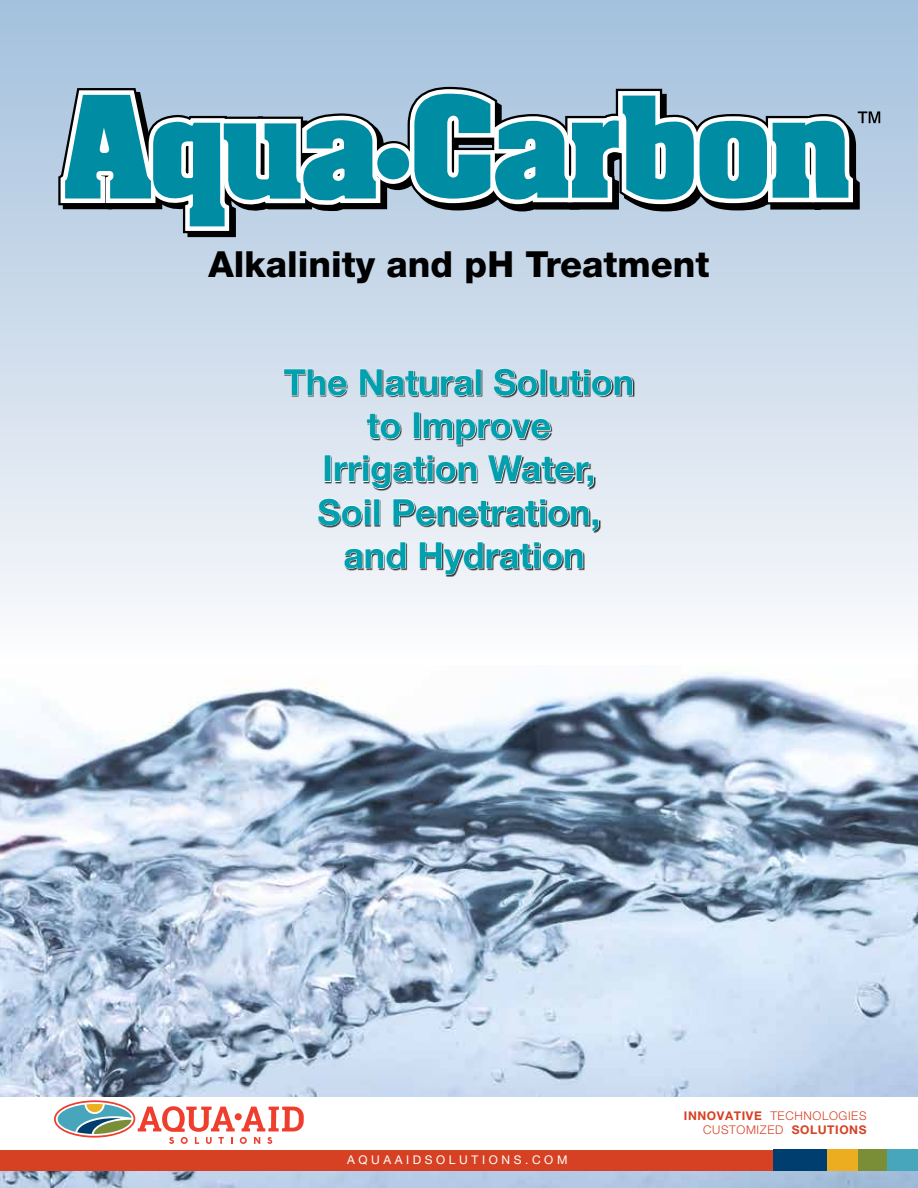
<style>
.page{position:relative;width:918px;height:1188px;background:#fff}
.page>*{position:absolute;margin:0;border:0;box-sizing:border-box;transform-origin:0 0}
.t1{font:700 36px/43.2px "Helvetica Neue LT Std";color:#00a0af;text-align:center}
.t2{font:800 36px "Helvetica Neue LT Std";color:#000}
.t3{font:300 12px/14.4px "Helvetica Neue LT Std";letter-spacing:.05em;color:#d64123;text-align:right}
.t4{font:12px "Helvetica Neue LT Std";letter-spacing:.3em;color:#fff}
.s1{font-weight:700}
</style>
<div class="page">
<img style="left:0;top:671px;width:918px;height:517px">
<div style="left:0;top:0;width:918px;height:664px;background:linear-gradient(to bottom,#a2bfdc,#fbfbfc)"></div>
<svg style="left:58px;top:87px;width:822px;height:150px;background:#69a9ba"></svg>
<div style="left:284px;top:369px;width:350px;height:207px;background:#000;opacity:.75"></div>
<svg style="left:283px;top:369px;width:64px;height:27px;background:#a5acb3"></svg>
<svg style="left:359px;top:369px;width:115px;height:27px;background:#a2a8af"></svg>
<div style="left:475px;top:369px;width:6px;height:26px;border:1px solid #fff"></div>
<svg style="left:493px;top:368px;width:45px;height:28px"></svg>
<div style="left:540px;top:369px;width:6px;height:26px;border:1px solid #fff"></div>
<svg style="left:549px;top:369px;width:84px;height:27px;background:#a5abb2"></svg>
<svg style="left:366px;top:413px;width:35px;height:27px"></svg>
<div style="left:413px;top:412px;width:7px;height:27px;border:1px solid #fff"></div>
<svg style="left:423px;top:418px;width:128px;height:28px;background:#aaafb5"></svg>
<div style="left:324px;top:455px;width:7px;height:27px;border:1px solid #fff"></div>
<svg style="left:334px;top:455px;width:143px;height:34px;background:#b4b9be"></svg>
<svg style="left:487px;top:455px;width:107px;height:33px;background:#b0b5ba"></svg>
<svg style="left:317px;top:498px;width:54px;height:28px;background:#a8abaf"></svg>
<div style="left:374px;top:499px;width:6px;height:26px;border:1px solid #fff"></div>
<svg style="left:393px;top:498px;width:206px;height:34px;background:#b8bcc0"></svg>
<svg style="left:344px;top:541px;width:62px;height:28px;background:#b4b6ba"></svg>
<svg style="left:419px;top:541px;width:164px;height:34px"></svg>
<div style="left:0;top:1150px;width:918px;height:21px;background:#d64123"></div>
<div style="left:0;top:1097px;width:918px;height:53px;background:#fff"></div>
<svg style="left:54px;top:1100px;width:250px;height:44px"></svg>
<div style="left:857px;top:1149px;width:31px;height:22px;background:#798e36"></div>
<div style="left:773px;top:1149px;width:54px;height:22px;background:#003e70"></div>
<div style="left:888px;top:1149px;width:30px;height:22px;background:#48a6bc"></div>
<div style="left:827px;top:1149px;width:30px;height:22px;background:#ecae20"></div>
<p class="t2" style="left:209px;top:243px;width:502px">Alkalinity and pH Treatment</p>
<p class="t1" style="left:284px;top:360px;width:352px">The Natural Solution to Improve<br>Irrigation Water,<br>Soil Penetration, and Hydration</p>
<p class="t4" style="left:347px;top:1153px;width:222px">AQUAAIDSOLUTIONS.COM</p>
<p class="t3" style="left:684px;top:1108px;width:184px"><span class="s1">INNOVATIVE</span> TECHNOLOGIES<br>CUSTOMIZED <span class="s1">SOLUTIONS</span></p>
</div>
